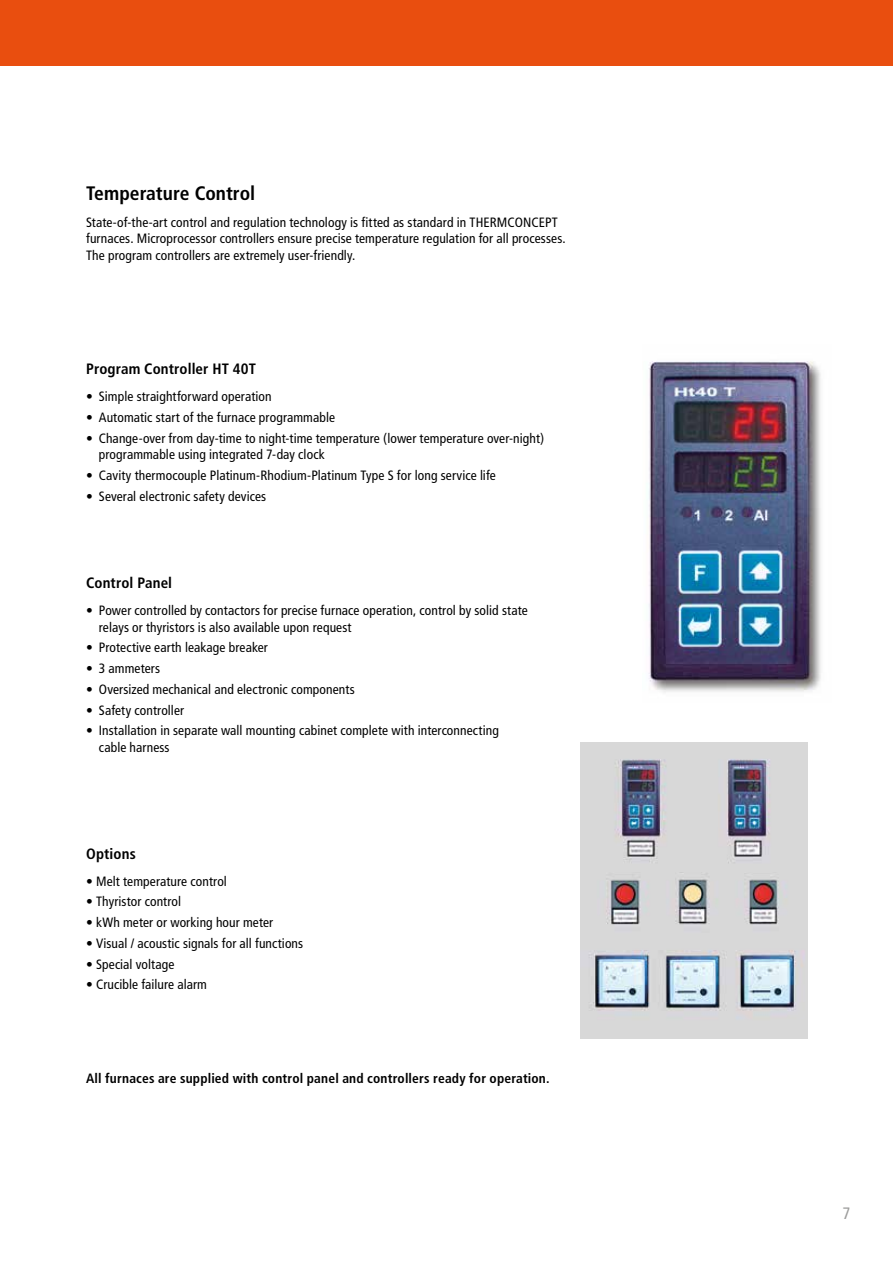
<style>
.page{position:relative;width:893px;height:1263px;background:#fff}
.page>*{position:absolute;margin:0;border:0;box-sizing:border-box;transform-origin:0 0}
.t1{font:700 condensed 19.5px "Frutiger";color:#000}
.t2{font:condensed 16.5px "Frutiger";color:#9d9d9c}
.t3{font:700 condensed 15px "Frutiger";letter-spacing:.01em;color:#000}
.t4{font:condensed 13.5px/16.5px "Frutiger";letter-spacing:.01em;color:#000}
.t5{font:700 condensed 13.5px "Frutiger";letter-spacing:.015em;color:#000}
</style>
<div class="page">
<img style="left:580px;top:743px;width:228px;height:296px">
<img style="left:649px;top:361px;width:172px;height:332px">
<div style="left:0;top:0;width:893px;height:66px;background:#e94e0f"></div>
<h1 class="t1" style="left:86px;top:181px;width:171px">Temperature Control</h1>
<p class="t4" style="left:86px;top:214px;width:481px">State-of-the-art control and regulation technology is fitted as standard in THERMCONCEPT furnaces. Microprocessor controllers ensure precise temperature regulation for all processes.<br>The program controllers are extremely user-friendly.</p>
<p class="t3" style="left:86px;top:360px;width:171px">Program Controller HT 40T</p>
<p class="t4" style="left:86px;top:388px;width:187px">• Simple straightforward operation</p>
<p class="t4" style="left:86px;top:409px;width:250px">• Automatic start of the furnace programmable</p>
<p class="t4" style="left:99px;top:430px;width:447px;text-indent:-13px">• Change-over from day-time to night-time temperature (lower temperature over-night) programmable using integrated 7-day clock</p>
<p class="t4" style="left:86px;top:467px;width:411px">• Cavity thermocouple Platinum-Rhodium-Platinum Type S for long service life</p>
<p class="t4" style="left:86px;top:488px;width:182px">• Several electronic safety devices</p>
<p class="t3" style="left:86px;top:574px;width:88px">Control Panel</p>
<p class="t4" style="left:99px;top:602px;width:430px;text-indent:-13px">• Power controlled by contactors for precise furnace operation, control by solid state relays or thyristors is also available upon request</p>
<p class="t4" style="left:86px;top:640px;width:183px">• Protective earth leakage breaker</p>
<p class="t4" style="left:86px;top:660px;width:76px">• 3 ammeters</p>
<p class="t4" style="left:86px;top:681px;width:270px">• Oversized mechanical and electronic components</p>
<p class="t4" style="left:86px;top:702px;width:100px">• Safety controller</p>
<p class="t4" style="left:99px;top:723px;width:401px;text-indent:-13px">• Installation in separate wall mounting cabinet complete with interconnecting cable harness</p>
<p class="t3" style="left:86px;top:845px;width:51px">Options</p>
<p class="t4" style="left:86px;top:873px;width:142px">• Melt temperature control</p>
<p class="t4" style="left:86px;top:894px;width:97px">• Thyristor control</p>
<p class="t4" style="left:86px;top:914px;width:189px">• kWh meter or working hour meter</p>
<p class="t4" style="left:86px;top:935px;width:219px">• Visual / acoustic signals for all functions</p>
<p class="t4" style="left:86px;top:956px;width:90px">• Special voltage</p>
<p class="t4" style="left:86px;top:977px;width:122px">• Crucible failure alarm</p>
<p class="t5" style="left:86px;top:1070px;width:465px">All furnaces are supplied with control panel and controllers ready for operation.</p>
<p class="t2" style="left:842px;top:1204px;width:9px">7</p>
</div>
